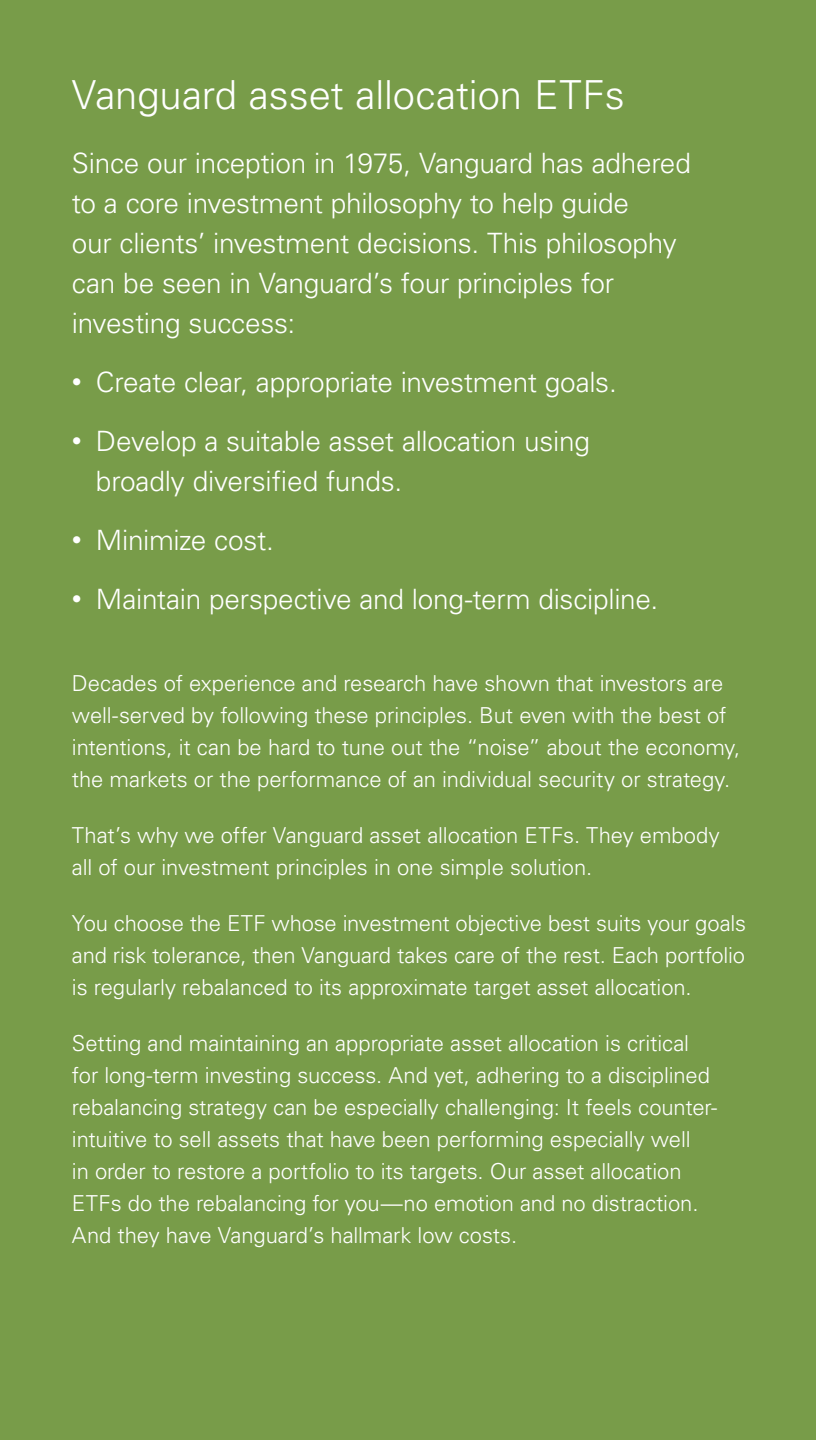
<style>
.page{position:relative;width:816px;height:1440px;background:#789c49}
.page>*{position:absolute;margin:0;border:0;box-sizing:border-box;transform-origin:0 0}
._2_Subtitle{font:300 40px "Univers LT Std";color:#fff}
._4_Subhead{font:300 28px/40px "Univers LT Std";letter-spacing:-.01em;color:#fff}
._6_Body_Bullet{font:300 28px/40px "Univers LT Std";letter-spacing:-.01em;color:#fff}
._5_Body{font:300 22px/32px "Univers LT Std";letter-spacing:-.005em;color:#fff}
.s1{font-size:20px}
</style>
<div class="page">
<p class="_2_Subtitle" style="left:72px;top:71px;width:554px">Vanguard asset allocation ETFs</p>
<p class="_4_Subhead" style="left:72px;top:143px;width:621px">Since our inception in 1975, Vanguard has adhered to a core investment philosophy to help guide<br>our clients’ investment decisions. This philosophy can be seen in Vanguard’s four principles for investing success:</p>
<p class="_6_Body_Bullet" style="left:72px;top:362px;width:546px"><span class="s1">•</span> Create clear, appropriate investment goals.</p>
<p class="_6_Body_Bullet" style="left:96px;top:421px;width:495px;text-indent:-24px"><span class="s1">•</span> Develop a suitable asset allocation using broadly diversified funds.</p>
<p class="_6_Body_Bullet" style="left:72px;top:520px;width:203px"><span class="s1">•</span> Minimize cost.</p>
<p class="_6_Body_Bullet" style="left:72px;top:579px;width:588px"><span class="s1">•</span> Maintain perspective and long-term discipline.</p>
<p class="_5_Body" style="left:72px;top:667px;width:670px">Decades of experience and research have shown that investors are well-served by following these principles. But even with the best of intentions, it can be hard to tune out the “noise” about the economy, the markets or the performance of an individual security or strategy.</p>
<p class="_5_Body" style="left:72px;top:819px;width:649px">That’s why we offer Vanguard asset allocation ETFs. They embody all of our investment principles in one simple solution.</p>
<p class="_5_Body" style="left:72px;top:907px;width:676px;text-align:justify">You choose the ETF whose investment objective best suits your goals and risk tolerance, then Vanguard takes care of the rest. Each portfolio is regularly rebalanced to its approximate target asset allocation.</p>
<p class="_5_Body" style="left:72px;top:1027px;width:647px">Setting and maintaining an appropriate asset allocation is critical for long-term investing success. And yet, adhering to a disciplined rebalancing strategy can be especially challenging: It feels counter&shy;intuitive to sell assets that have been performing especially well<br>in order to restore a portfolio to its targets. Our asset allocation ETFs do the rebalancing for you—no emotion and no distraction.<br>And they have Vanguard’s hallmark low costs.</p>
</div>
